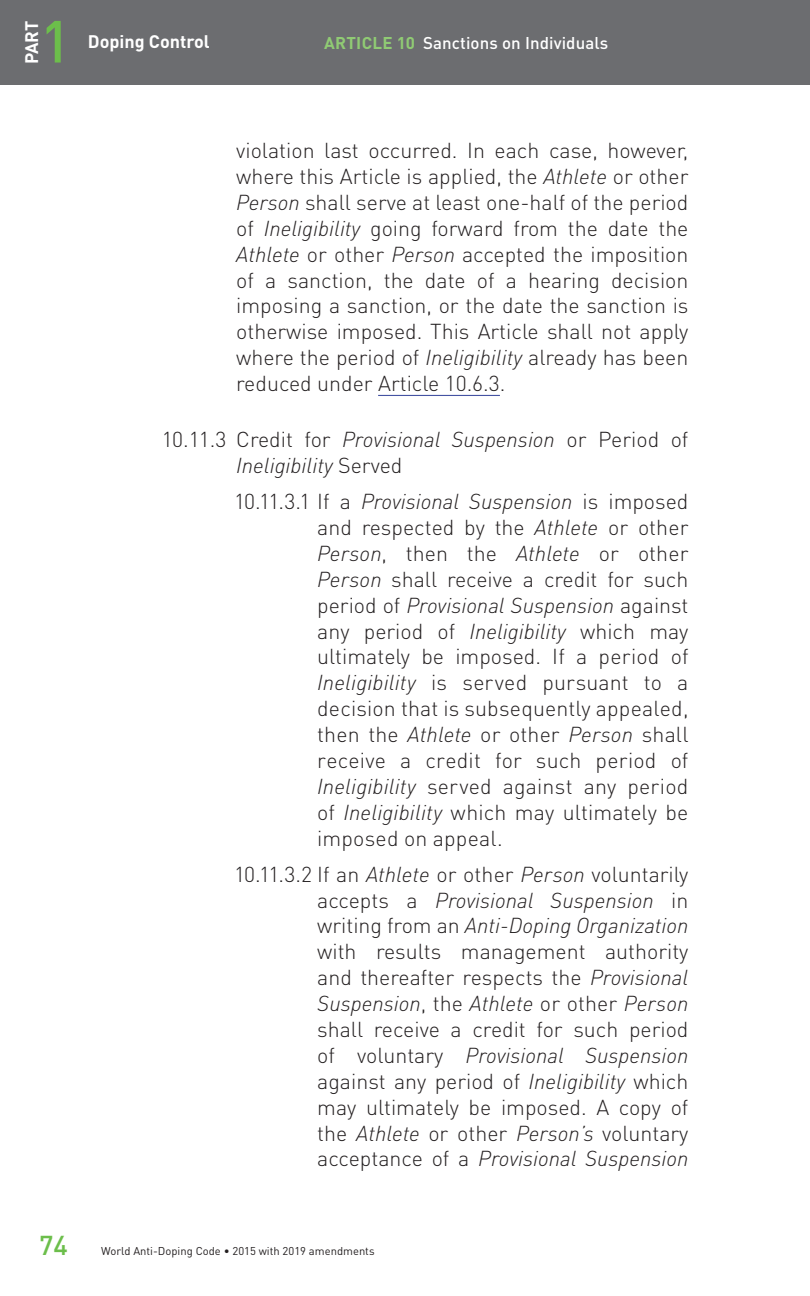
<style>
.page{position:relative;width:810px;height:1296px;background:#fff}
.page>*{position:absolute;margin:0;border:0;box-sizing:border-box;transform-origin:0 0}
.t1{font:500 58.5px "DINOT";color:#6cbe4b}
.t2{font:500 27px "DINOT";color:#6cbe4b}
.t3{font:300 21.38px/25.9px "DINOT";color:#231f20;text-align:justify}
.t4{font:italic 300 21.38px/25.9px "DINOT";color:#231f20}
.t5{font:700 18px "DINOT";color:#fff}
.t6{font:500 16.88px "DINOT";letter-spacing:.005em;color:#fff}
.t7{font:11.25px "DINOT";color:#231f20}
.s1{font-weight:700;color:#90cb74}
.s2{font-style:italic}
.s3{font-style:normal}
</style>
<div class="page">
<div style="left:0;top:0;width:810px;height:85px;background:#6c6d70"></div>
<hr style="left:378px;top:395px;width:122px;height:1px;background:#4553a3">
<p class="t5" style="left:20px;top:64px;width:45px;rotate:-90deg">PART</p>
<h1 class="t1" style="left:40px;top:2px;width:33px">1</h1>
<p class="t5" style="left:88px;top:29px;width:123px">Doping Control</p>
<p class="t6" style="left:324px;top:31px;width:286px"><span class="s1">ARTICLE 10</span> Sanctions on Individuals</p>
<p class="t2" style="left:39px;top:1227px;width:30px">74</p>
<p class="t3" style="left:236px;top:137px;width:454px">violation last occurred. In each case, however, where this Article is applied, the <span class="s2">Athlete</span> or other <span class="s2">Person</span> shall serve at least one-half of the period of <span class="s2">Ineligibility</span> going forward from the date the <span class="s2">Athlete</span> or other <span class="s2">Person</span> accepted the imposition of a sanction, the date of a hearing decision imposing a sanction, or the date the sanction is otherwise imposed. This Article shall not apply where the period of <span class="s2">Ineligibility</span> already has been reduced under Article 10.6.3.</p>
<p class="t4" style="left:236px;top:426px;width:454px;text-indent:-74px"><span class="s3">10.11.3 Credit for</span> Provisional Suspension <span class="s3">or Period of<br></span>Ineligibility <span class="s3">Served</span></p>
<p class="t3" style="left:317px;top:488px;width:373px;text-indent:-83px">10.11.3.1 If a <span class="s2">Provisional Suspension</span> is imposed and respected by the <span class="s2">Athlete</span> or other <span class="s2">Person</span>, then the <span class="s2">Athlete</span> or other <span class="s2">Person</span> shall receive a credit for such period of <span class="s2">Provisional Suspension</span> against any period of <span class="s2">Ineligibility</span> which may ultimately be imposed. If a period of <span class="s2">Ineligibility</span> is served pursuant to a decision that is subsequently appealed, then the <span class="s2">Athlete</span> or other <span class="s2">Person</span> shall receive a credit for such period of <span class="s2">Ineligibility</span> served against any period of <span class="s2">Ineligibility</span> which may ultimately be imposed on appeal.</p>
<p class="t3" style="left:317px;top:860px;width:373px;text-indent:-83px">10.11.3.2 If an <span class="s2">Athlete</span> or other <span class="s2">Person</span> voluntarily accepts a <span class="s2">Provisional Suspension</span> in writing from an <span class="s2">Anti-Doping Organization </span>with results management authority and thereafter respects the <span class="s2">Provisional Suspension</span>, the <span class="s2">Athlete</span> or other <span class="s2">Person </span>shall receive a credit for such period of voluntary <span class="s2">Provisional Suspension </span>against any period of <span class="s2">Ineligibility</span> which may ultimately be imposed. A copy of the <span class="s2">Athlete</span> or other <span class="s2">Person’s</span> voluntary acceptance of a <span class="s2">Provisional Suspension</span></p>
<p class="t7" style="left:101px;top:1243px;width:275px">World Anti-Doping Code • 2015 with 2019 amendments</p>
</div>
